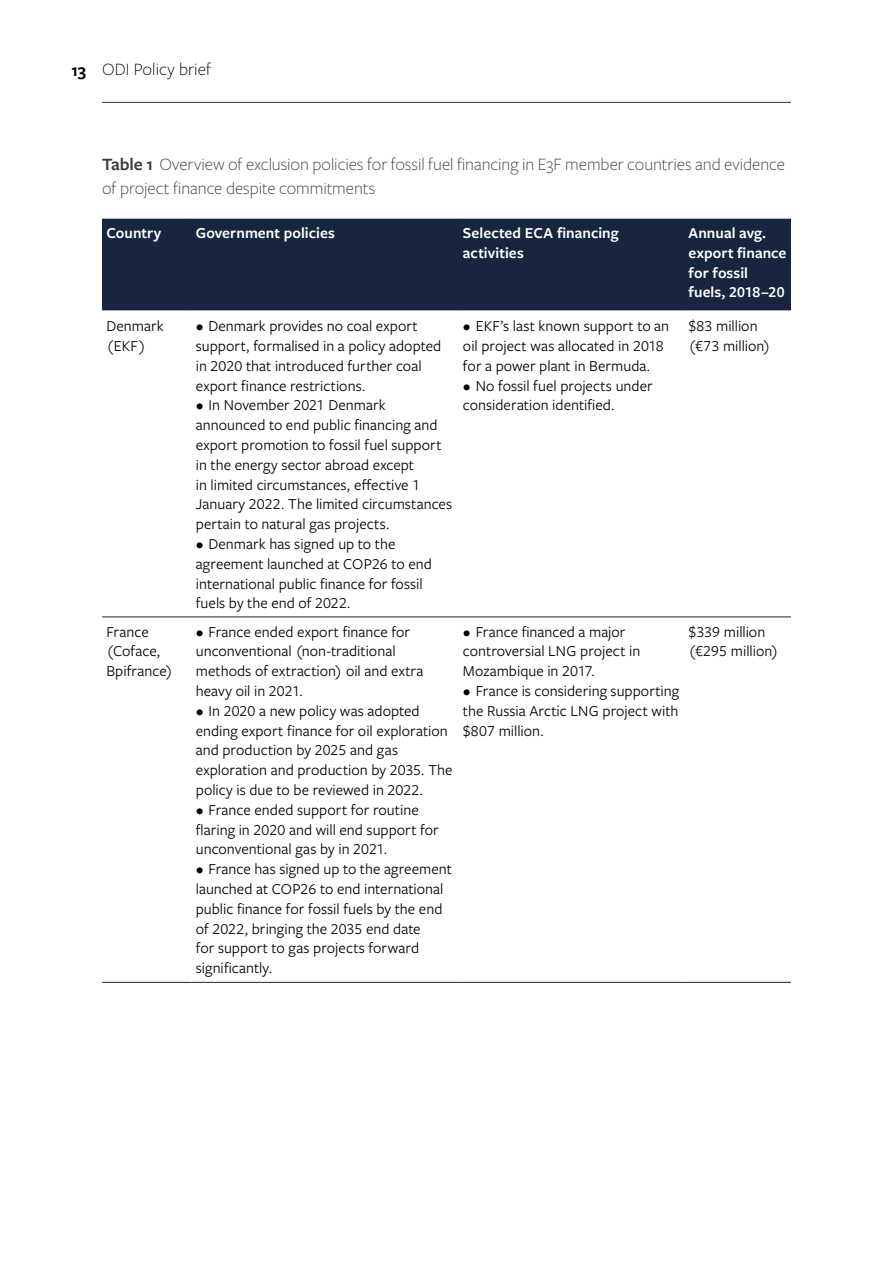
<style>
.page{position:relative;width:893px;height:1263px;background:#fff}
.page>*{position:absolute;margin:0;border:0;box-sizing:border-box;transform-origin:0 0}
.t1{font:300 18px/24px "Freight Sans Pro";letter-spacing:-.005em;color:#3c3c3b}
.t2{font:300 18px "Freight Sans Pro";letter-spacing:.005em;color:#000}
.t3{font:15.75px/19.8px "Freight Sans Pro";color:#000}
.t4{font:600 15.75px/19.8px "Freight Sans Pro";letter-spacing:.005em;color:#fff}
.s1{font-weight:600}
</style>
<div class="page">
<hr style="left:102px;top:102px;width:689px;height:1px;background:#17253f">
<div style="left:102px;top:219px;width:689px;height:91px;background:#17253f"></div>
<hr style="left:102px;top:617px;width:89px;height:1px;background:#17253f">
<hr style="left:191px;top:617px;width:267px;height:1px;background:#17253f">
<hr style="left:458px;top:617px;width:226px;height:1px;background:#17253f">
<hr style="left:684px;top:617px;width:107px;height:1px;background:#17253f">
<hr style="left:102px;top:982px;width:89px;height:1px;background:#17253f">
<hr style="left:191px;top:982px;width:267px;height:1px;background:#17253f">
<hr style="left:458px;top:982px;width:226px;height:1px;background:#17253f">
<hr style="left:684px;top:982px;width:107px;height:1px;background:#17253f">
<p class="t2" style="left:72px;top:58px;width:141px"><span class="s1">13</span> ODI Policy brief</p>
<p class="t1" style="left:102px;top:151px;width:684px"><span class="s1">Table 1</span> Overview of exclusion policies for fossil fuel financing in E3F member countries and evidence of project finance despite commitments</p>
<p class="t4" style="left:106px;top:222px;width:56px">Country</p>
<p class="t4" style="left:196px;top:222px;width:141px">Government policies</p>
<p class="t4" style="left:463px;top:222px;width:157px">Selected ECA financing activities</p>
<p class="t4" style="left:689px;top:222px;width:99px">Annual avg. export finance for fossil fuels, 2018–20</p>
<p class="t3" style="left:106px;top:315px;width:59px">Denmark (EKF)</p>
<p class="t3" style="left:196px;top:315px;width:247px">• Denmark provides no coal export support, formalised in a policy adopted in 2020 that introduced further coal export finance restrictions.</p>
<p class="t3" style="left:196px;top:395px;width:258px">• In November 2021 Denmark announced to end public financing and export promotion to fossil fuel support in the energy sector abroad except<br>in limited circumstances, effective 1<br>January 2022. The limited circumstances pertain to natural gas projects.</p>
<p class="t3" style="left:196px;top:533px;width:238px">• Denmark has signed up to the agreement launched at COP26 to end international public finance for fossil fuels by the end of 2022.</p>
<p class="t3" style="left:689px;top:315px;width:84px">$83 million (€73 million)</p>
<p class="t3" style="left:463px;top:315px;width:208px">• EKF’s last known support to an oil project was allocated in 2018 for a power plant in Bermuda.</p>
<p class="t3" style="left:463px;top:375px;width:191px">• No fossil fuel projects under consideration identified.</p>
<p class="t3" style="left:106px;top:621px;width:68px">France (Coface,<br>Bpifrance)</p>
<p class="t3" style="left:196px;top:621px;width:229px">• France ended export finance for unconventional (non-traditional methods of extraction) oil and extra heavy oil in 2021.</p>
<p class="t3" style="left:196px;top:700px;width:258px">• In 2020 a new policy was adopted ending export finance for oil exploration and production by 2025 and gas exploration and production by 2035. The policy is due to be reviewed in 2022.</p>
<p class="t3" style="left:196px;top:799px;width:245px">• France ended support for routine flaring in 2020 and will end support for unconventional gas by in 2021.</p>
<p class="t3" style="left:196px;top:858px;width:258px">• France has signed up to the agreement launched at COP26 to end international public finance for fossil fuels by the end of 2022, bringing the 2035 end date<br>for support to gas projects forward significantly.</p>
<p class="t3" style="left:463px;top:621px;width:179px">• France financed a major controversial LNG project in<br>Mozambique in 2017.</p>
<p class="t3" style="left:463px;top:680px;width:218px;text-align:justify">• France is considering supporting the Russia Arctic LNG project with $807 million.</p>
<p class="t3" style="left:689px;top:621px;width:92px">$339 million (€295 million)</p>
</div>
